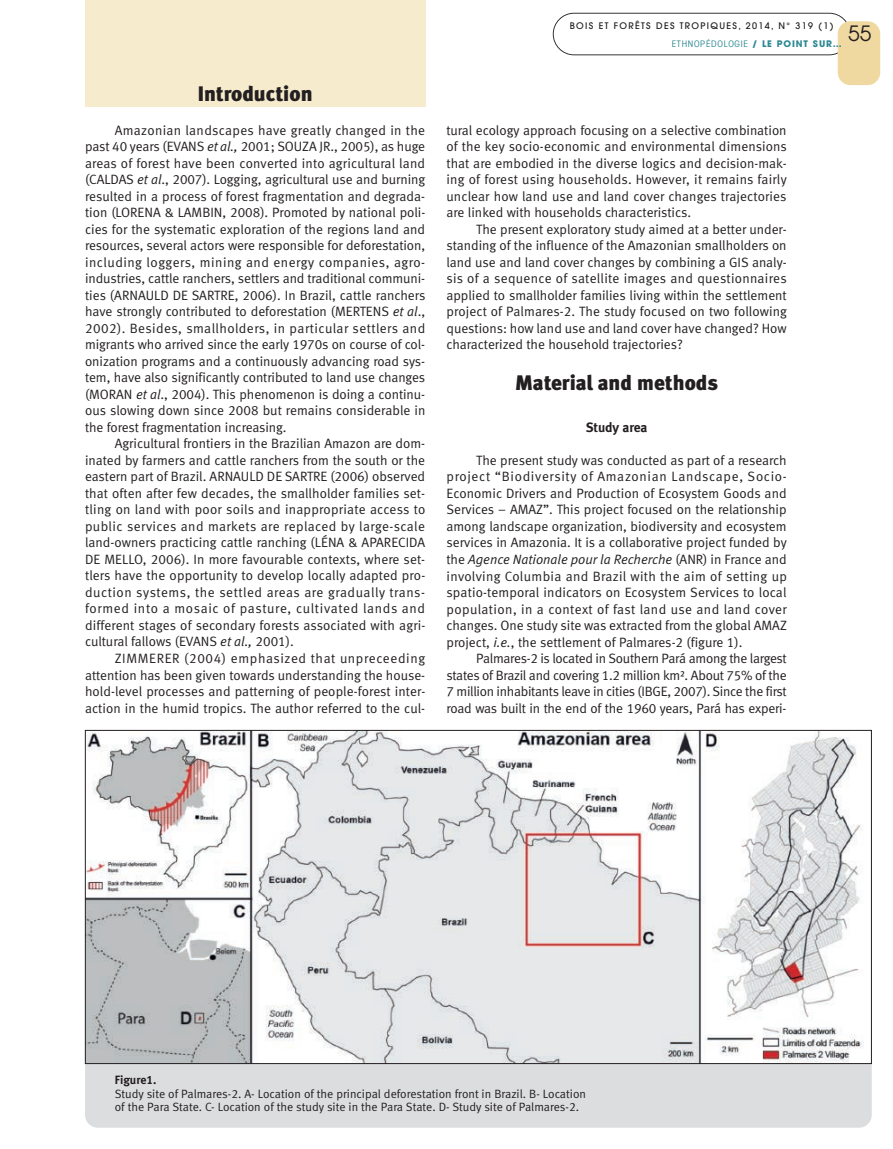
<style>
.page{position:relative;width:893px;height:1149px;background:#fff}
.page>*{position:absolute;margin:0;border:0;box-sizing:border-box;transform-origin:0 0}
.t1{font:21px "Meta Black LF";color:#231f20}
.t2{font:21px "Avant Garde";color:#231f20}
.t3{font:13.5px/16.5px "Meta Normal LF";color:#231f20;text-align:justify}
.t4{font:13.5px "Meta Bold LF";color:#231f20}
.t5{font:12px/13.5px "Meta Normal LF";color:#231f20}
.t6{font:12px "Meta Bold LF";color:#231f20}
.t7{font:500 9px "Avant Garde";letter-spacing:.15em;color:#231f20}
.t8{font:condensed 9px "Avant Garde";letter-spacing:.08em;color:#2c8993}
.s1{font-style:italic}
.s2{font-weight:700;font-stretch:normal}
</style>
<div class="page">
<div style="left:85px;top:0;width:340px;height:106px;background:#f6ebcd"></div>
<svg style="left:553px;top:13px;width:294px;height:42px"></svg>
<div style="left:838px;top:21px;width:42px;height:64px;background:#f0d9a0;border-radius:13px"></div>
<div style="left:85px;top:733px;width:787px;height:394px;background:#dcdddf;border-radius:13px"></div>
<img style="left:87px;top:731px;width:783px;height:330px">
<h1 class="t1" style="left:198px;top:86px;width:116px">Introduction</h1>
<p class="t3" style="left:85px;top:123px;width:342px;text-indent:30px">Amazonian landscapes have greatly changed in the past 40 years (EVANS <span class="s1">et al.,</span> 2001; SOUZA JR., 2005), as huge areas of forest have been converted into agricultural land (CALDAS <span class="s1">et al</span>., 2007). Logging, agricultural use and burning resulted in a process of forest fragmentation and degrada&shy;tion (LORENA &amp; LAMBIN, 2008). Promoted by national poli&shy;cies for the systematic exploration of the regions land and resources, several actors were responsible for deforestation, including loggers, mining and energy companies, agro&shy;industries, cattle ranchers, settlers and traditional communi&shy;ties (ARNAULD DE SARTRE, 2006). In Brazil, cattle ranchers have strongly contributed to deforestation (MERTENS <span class="s1">et al</span>., 2002). Besides, smallholders, in particular settlers and migrants who arrived since the early 1970s on course of col&shy;onization programs and a continuously advancing road sys&shy;tem, have also significantly contributed to land use changes (MORAN <span class="s1">et al</span>., 2004). This phenomenon is doing a continu&shy;ous slowing down since 2008 but remains considerable in the forest fragmentation increasing.</p>
<p class="t3" style="left:85px;top:436px;width:342px;text-indent:30px">Agricultural frontiers in the Brazilian Amazon are dom&shy;inated by farmers and cattle ranchers from the south or the eastern part of Brazil. ARNAULD DE SARTRE (2006) observed that often after few decades, the smallholder families set&shy;tling on land with poor soils and inappropriate access to public services and markets are replaced by large-scale land-owners practicing cattle ranching (LÉNA &amp; APARECIDA DE MELLO, 2006). In more favourable contexts, where set&shy;tlers have the opportunity to develop locally adapted pro&shy;duction systems, the settled areas are gradually trans&shy;formed into a mosaic of pasture, cultivated lands and different stages of secondary forests associated with agri&shy;cultural fallows (EVANS <span class="s1">et al.,</span> 2001).</p>
<p class="t3" style="left:85px;top:651px;width:342px;text-indent:30px">ZIMMERER (2004) emphasized that unpreceeding attention has been given towards understanding the house&shy;hold-level processes and patterning of people-forest inter&shy;action in the humid tropics. The author referred to the cul-</p>
<p class="t7" style="left:570px;top:23px;width:265px">BOIS ET FORÊTS DES TROPIQUES, 2014, N° 319 (1)</p>
<h1 class="t2" style="left:848px;top:26px;width:25px">55</h1>
<p class="t8" style="left:672px;top:41px;width:172px">ETHNOPÉDOLOGIE <span class="s2">/ LE POINT SUR…</span></p>
<p class="t3" style="left:446px;top:123px;width:342px">tural ecology approach focusing on a selective combination of the key socio-economic and environmental dimensions that are embodied in the diverse logics and decision-mak&shy;ing of forest using households. However, it remains fairly unclear how land use and land cover changes trajectories are linked with households characteristics.</p>
<p class="t3" style="left:446px;top:222px;width:342px;text-indent:30px">The present exploratory study aimed at a better under&shy;standing of the influence of the Amazonian smallholders on land use and land cover changes by combining a GIS analy&shy;sis of a sequence of satellite images and questionnaires applied to smallholder families living within the settlement project of Palmares-2. The study focused on two following questions: how land use and land cover have changed? How characterized the household trajectories?</p>
<h1 class="t1" style="left:515px;top:375px;width:204px">Material and methods</h1>
<p class="t4" style="left:586px;top:422px;width:63px">Study area</p>
<p class="t3" style="left:446px;top:453px;width:342px;text-indent:30px">The present study was conducted as part of a research project “Biodiversity of Amazonian Landscape, Socio-Economic Drivers and Production of Ecosystem Goods and Services – AMAZ”. This project focused on the relationship among landscape organization, biodiversity and ecosystem services in Amazonia. It is a collaborative project funded by the <span class="s1">Agence Nationale pour la Recherche</span> (ANR) in France and involving Columbia and Brazil with the aim of setting up spatio-temporal indicators on Ecosystem Services to local population, in a context of fast land use and land cover changes. One study site was extracted from the global AMAZ project, <span class="s1">i.e.</span>, the settlement of Palmares-2 (figure 1).</p>
<p class="t3" style="left:446px;top:651px;width:342px;text-indent:30px">Palmares-2 is located in Southern Pará among the largest states of Brazil and covering 1.2 million km². About 75% of the 7 million inhabitants leave in cities (IBGE, 2007). Since the first road was built in the end of the 1960 years, Pará has experi-</p>
<p class="t6" style="left:115px;top:1075px;width:43px">Figure1.</p>
<p class="t5" style="left:115px;top:1087px;width:473px">Study site of Palmares-2. A- Location of the principal deforestation front in Brazil. B- Location of the Para State. C- Location of the study site in the Para State. D- Study site of Palmares-2.</p>
</div>
